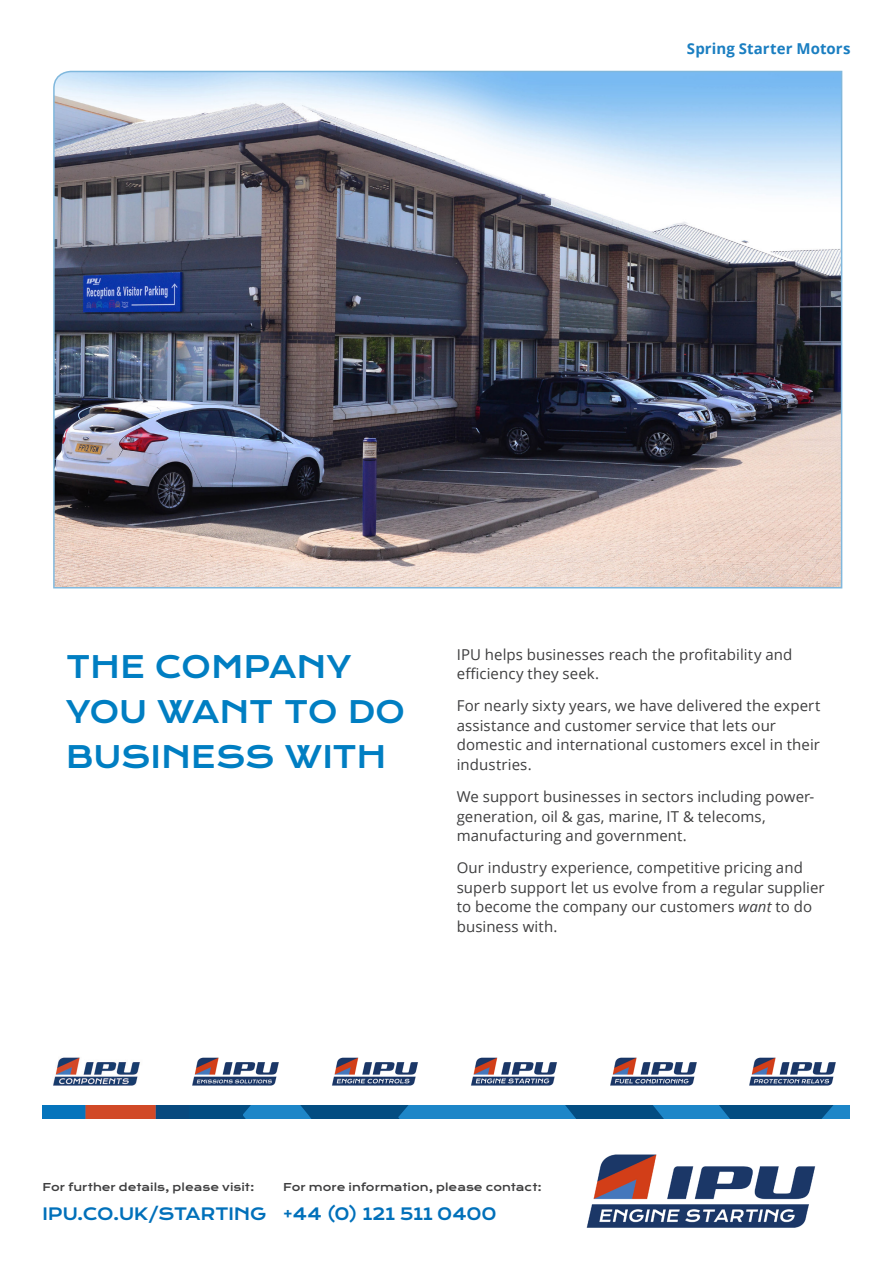
<style>
.page{position:relative;width:893px;height:1263px;background:#fff}
.page>*{position:absolute;margin:0;border:0;box-sizing:border-box;transform-origin:0 0}
.Heading_3{font:30px/45px "Krona One";letter-spacing:-.005em;color:#007ec2}
.t1{font:16.5px "Krona One";letter-spacing:-.02em;color:#0070ba}
.t2{font:15px/19.5px "Open Sans";letter-spacing:.005em;color:#3e3e3f}
.t3{font:700 15px "Open Sans";letter-spacing:.005em;color:#1a7ec1}
.t4{font:10.5px "Krona One";color:#3e3e3f}
.s1{font-style:italic}
</style>
<div class="page">
<img style="left:586px;top:1154px;width:230px;height:74px">
<svg style="left:189px;top:1106px;width:661px;height:13px;background:#0f68a3"></svg>
<div style="left:156px;top:1106px;width:33px;height:13px;background:#08497e"></div>
<div style="left:85px;top:1106px;width:71px;height:13px;background:#d14927"></div>
<div style="left:43px;top:1106px;width:42px;height:13px;background:#0574bc"></div>
<img style="left:53px;top:70px;width:790px;height:519px">
<img style="left:53px;top:1057px;width:87px;height:29px">
<img style="left:192px;top:1057px;width:87px;height:29px">
<img style="left:332px;top:1057px;width:86px;height:29px">
<img style="left:471px;top:1057px;width:86px;height:29px">
<img style="left:610px;top:1057px;width:87px;height:29px">
<img style="left:749px;top:1057px;width:87px;height:29px">
<p class="t3" style="left:687px;top:38px;width:165px">Spring Starter Motors</p>
<p class="Heading_3" style="left:66px;top:644px;width:341px">THE COMPANY<br>YOU WANT TO DO<br>BUSINESS WITH</p>
<p class="t2" style="left:457px;top:644px;width:337px">IPU helps businesses reach the profitability and efficiency they seek.</p>
<p class="t2" style="left:457px;top:696px;width:365px">For nearly sixty years, we have delivered the expert assistance and customer service that lets our domestic and international customers excel in their industries.</p>
<p class="t2" style="left:457px;top:786px;width:359px">We support businesses in sectors including power&shy;generation, oil &amp; gas, marine, IT &amp; telecoms, manufacturing and government.</p>
<p class="t2" style="left:457px;top:858px;width:369px">Our industry experience, competitive pricing and superb support let us evolve from a regular supplier to become the company our customers <span class="s1">want</span> to do business with.</p>
<p class="t4" style="left:43px;top:1180px;width:214px">For further details, please visit:</p>
<p class="t1" style="left:43px;top:1204px;width:226px">IPU.CO.UK/STARTING</p>
<p class="t4" style="left:283px;top:1180px;width:260px">For more information, please contact:</p>
<p class="t1" style="left:283px;top:1204px;width:215px">+44 (0) 121 511 0400</p>
</div>
